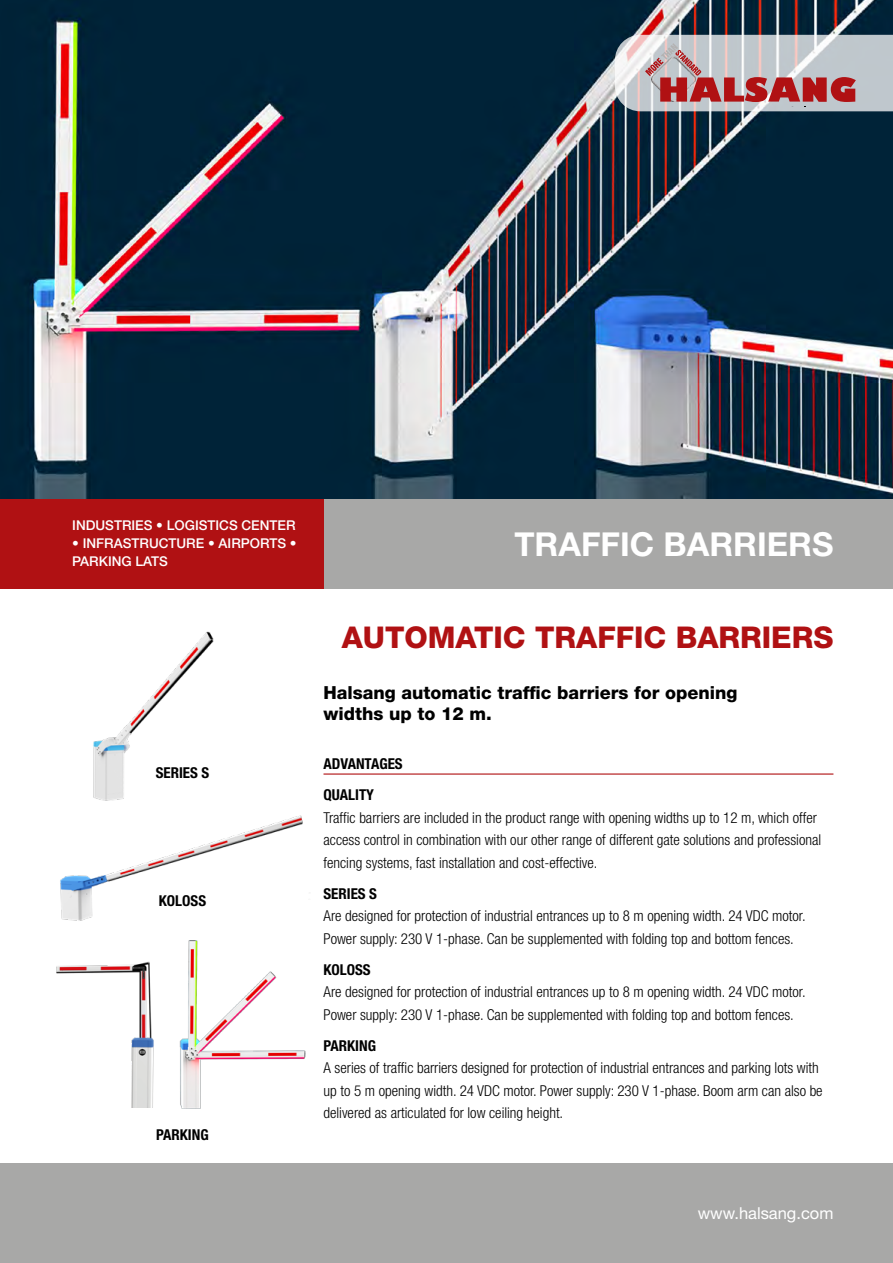
<style>
.page{position:relative;width:893px;height:1263px;background:#fff}
.page>*{position:absolute;margin:0;border:0;box-sizing:border-box;transform-origin:0 0}
.t1{font:700 33px "Helvetica Neue LT Std";color:#fff}
.t2{font:800 30px "Helvetica Neue LT Std";color:#b01113}
.t3{font:800 18px/21.6px "Helvetica Neue LT Std";color:#000}
.t4{font:16.5px "Helvetica Neue LT Std";color:#fff}
.t5{font:300 condensed 15px/22.5px "Helvetica Neue LT Std";color:#000}
.t6{font:700 condensed 15px/31px "Helvetica Neue LT Std";color:#000}
.t7{font:500 13.5px/18px "Helvetica Neue LT Std";color:#fff}
</style>
<div class="page">
<div style="left:0;top:499px;width:893px;height:90px;background:#a8a8a7"></div>
<div style="left:0;top:499px;width:323px;height:90px;background:#b01113"></div>
<div style="left:0;top:1164px;width:893px;height:99px;background:#a8a8a7"></div>
<hr style="left:323px;top:773px;width:510px;height:2px;background:#b01113">
<img style="left:0;top:0;width:893px;height:499px">
<img style="left:93px;top:631px;width:121px;height:170px">
<img style="left:60px;top:815px;width:243px;height:106px">
<img style="left:56px;top:961px;width:98px;height:147px">
<img style="left:179px;top:940px;width:127px;height:169px">
<svg style="left:615px;top:35px;width:278px;height:76px;background:#c2abaf"></svg>
<p class="t7" style="left:72px;top:516px;width:225px">INDUSTRIES • LOGISTICS CENTER</p>
<p class="t7" style="left:72px;top:534px;width:226px">• INFRASTRUCTURE • AIRPORTS •<br>PARKING LATS</p>
<p class="t6" style="left:156px;top:757px;width:55px">SERIES S</p>
<p class="t6" style="left:159px;top:885px;width:49px">KOLOSS</p>
<p class="t6" style="left:156px;top:1119px;width:54px">PARKING</p>
<h1 class="t1" style="left:514px;top:523px;width:320px">TRAFFIC BARRIERS</h1>
<h2 class="t2" style="left:342px;top:619px;width:493px">AUTOMATIC TRAFFIC BARRIERS</h2>
<p class="t3" style="left:323px;top:681px;width:416px">Halsang automatic traffic barriers for opening widths up to 12 m.</p>
<p class="t6" style="left:323px;top:748px;width:81px">ADVANTAGES<br>QUALITY</p>
<p class="t5" style="left:323px;top:806px;width:499px">Traffic barriers are included in the product range with opening widths up to 12 m, which offer access control in combination with our other range of different gate solutions and professional fencing systems, fast installation and cost-effective.</p>
<p class="t6" style="left:323px;top:878px;width:55px">SERIES S</p>
<p class="t5" style="left:323px;top:904px;width:484px">Are designed for protection of industrial entrances up to 8 m opening width. 24 VDC motor.<br>Power supply: 230 V 1-phase. Can be supplemented with folding top and bottom fences.</p>
<p class="t6" style="left:323px;top:954px;width:49px">KOLOSS</p>
<p class="t5" style="left:323px;top:980px;width:484px">Are designed for protection of industrial entrances up to 8 m opening width. 24 VDC motor.<br>Power supply: 230 V 1-phase. Can be supplemented with folding top and bottom fences.</p>
<p class="t6" style="left:323px;top:1030px;width:54px">PARKING</p>
<p class="t5" style="left:323px;top:1056px;width:501px">A series of traffic barriers designed for protection of industrial entrances and parking lots with up to 5 m opening width. 24 VDC motor. Power supply: 230 V 1-phase. Boom arm can also be delivered as articulated for low ceiling height.</p>
<p class="t4" style="left:698px;top:1203px;width:137px">www.halsang.com</p>
</div>
